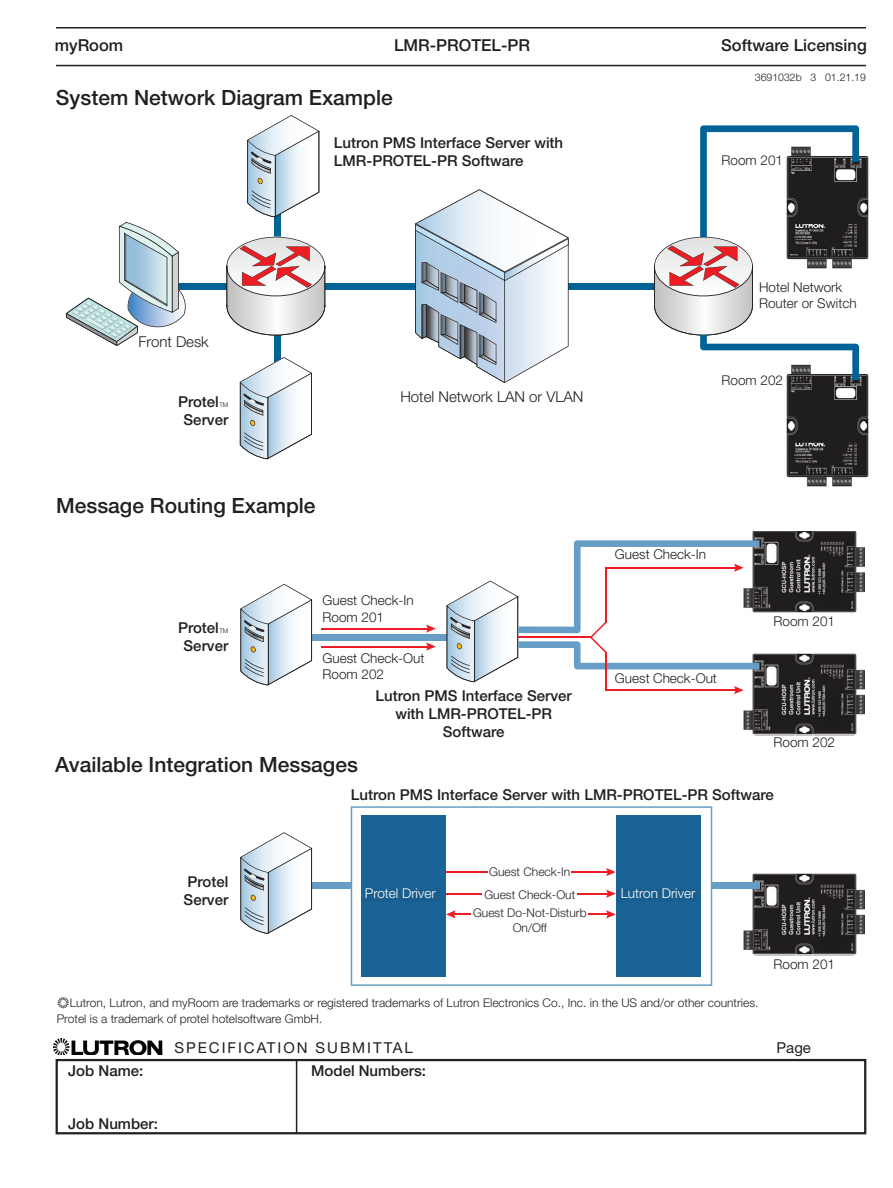
<style>
.page{position:relative;width:893px;height:1188px;background:#fff}
.page>*{position:absolute;margin:0;border:0;box-sizing:border-box;transform-origin:0 0}
.t1{font:500 21px "Helvetica Neue LT Std";color:#231f20}
.t2{font:500 16.5px "Helvetica Neue LT Std";color:#231f20}
.t3{font:500 15px/18px "Helvetica Neue LT Std";color:#231f20;text-align:center}
.t4{font:300 15px "Helvetica Neue LT Std";color:#231f20}
.t5{font:15px "Helvetica Neue LT Std";letter-spacing:.13em;color:#231f20}
.t6{font:300 13.5px/16.2px "Helvetica Neue LT Std";color:#231f20}
.t7{font:300 13.5px "Helvetica Neue LT Std";color:#fff}
.t8{font:300 12px/14.4px "Helvetica Neue LT Std";color:#231f20;text-align:center}
.t9{font:300 10.5px "Helvetica Neue LT Std";color:#231f20}
.s1{font-family:"acdc";font-weight:400}
</style>
<div class="page">
<div style="left:56px;top:1059px;width:810px;height:75px;border:2px solid #231f20"></div>
<img style="left:54px;top:1039px;width:109px;height:15px">
<hr style="left:296px;top:1060px;width:1px;height:73px;background:#231f20">
<hr style="left:56px;top:27px;width:810px;height:1px;background:#231f20">
<hr style="left:56px;top:65px;width:810px;height:1px;background:#231f20">
<div style="left:175px;top:283px;width:481px;height:6px;background:#006295"></div>
<div style="left:274px;top:191px;width:7px;height:235px;background:#006295"></div>
<img style="left:859px;top:155px;width:9px;height:105px">
<img style="left:787px;top:373px;width:81px;height:114px">
<svg style="left:226px;top:237px;width:99px;height:99px"></svg>
<svg style="left:66px;top:222px;width:120px;height:124px"></svg>
<svg style="left:240px;top:357px;width:72px;height:103px"></svg>
<svg style="left:415px;top:189px;width:154px;height:194px"></svg>
<svg style="left:247px;top:115px;width:72px;height:102px"></svg>
<svg style="left:654px;top:125px;width:205px;height:255px"></svg>
<div style="left:309px;top:634px;width:138px;height:7px;background:#679ec5"></div>
<img style="left:744px;top:654px;width:121px;height:81px">
<img style="left:752px;top:531px;width:113px;height:81px">
<svg style="left:240px;top:584px;width:72px;height:102px"></svg>
<hr style="left:321px;top:628px;width:108px;height:1px;background:#ee1c25">
<svg style="left:426px;top:625px;width:10px;height:8px"></svg>
<hr style="left:321px;top:646px;width:108px;height:1px;background:#ee1c25">
<svg style="left:426px;top:642px;width:10px;height:9px"></svg>
<svg style="left:447px;top:540px;width:312px;height:154px"></svg>
<hr style="left:605px;top:652px;width:2px;height:39px;background:#ee1c25">
<hr style="left:605px;top:567px;width:2px;height:56px;background:#ee1c25">
<div style="left:309px;top:882px;width:135px;height:7px;background:#669dc4"></div>
<img style="left:744px;top:873px;width:121px;height:81px">
<svg style="left:240px;top:832px;width:72px;height:102px"></svg>
<div style="left:577px;top:882px;width:182px;height:7px;background:#669dc4"></div>
<svg style="left:351px;top:806px;width:361px;height:180px"></svg>
<div style="left:361px;top:815px;width:85px;height:162px;background:#196396"></div>
<div style="left:616px;top:815px;width:85px;height:162px;background:#196396"></div>
<hr style="left:446px;top:871px;width:163px;height:2px;background:#ee1c25">
<svg style="left:606px;top:868px;width:10px;height:8px"></svg>
<hr style="left:446px;top:893px;width:163px;height:1px;background:#ee1c25">
<svg style="left:606px;top:890px;width:10px;height:8px"></svg>
<hr style="left:452px;top:914px;width:157px;height:1px;background:#ee1c25">
<svg style="left:446px;top:910px;width:10px;height:8px"></svg>
<svg style="left:606px;top:910px;width:10px;height:8px"></svg>
<div style="left:139px;top:337px;width:79px;height:15px;background:#fff"></div>
<div style="left:759px;top:282px;width:119px;height:32px;background:#fff"></div>
<div style="left:711px;top:375px;width:72px;height:18px;background:#fff"></div>
<div style="left:711px;top:155px;width:72px;height:18px;background:#fff"></div>
<div style="left:615px;top:550px;width:99px;height:12px;background:#fff"></div>
<div style="left:488px;top:867px;width:83px;height:13px;background:#fff"></div>
<div style="left:365px;top:889px;width:75px;height:12px;background:#195e8f"></div>
<div style="left:616px;top:889px;width:83px;height:12px;background:#195e8f"></div>
<div style="left:483px;top:890px;width:94px;height:13px;background:#fff"></div>
<div style="left:472px;top:909px;width:116px;height:38px;background:#fff"></div>
<div style="left:615px;top:673px;width:102px;height:13px;background:#fff"></div>
<div style="left:373px;top:691px;width:201px;height:50px;background:#fff"></div>
<p class="t2" style="left:55px;top:35px;width:70px">myRoom</p>
<p class="t2" style="left:394px;top:35px;width:138px">LMR-PROTEL-PR</p>
<p class="t2" style="left:721px;top:35px;width:147px">Software Licensing</p>
<p class="t9" style="left:755px;top:71px;width:113px">3691032b 3 01.21.19</p>
<h1 class="t1" style="left:56px;top:85px;width:338px">System Network Diagram Example</h1>
<p class="t3" style="left:334px;top:134px;width:231px;text-align:left">Lutron PMS Interface Server with<br>LMR-PROTEL-PR Software</p>
<p class="t6" style="left:721px;top:152px;width:63px">Room 201</p>
<p class="t4" style="left:139px;top:333px;width:72px">Front Desk</p>
<p class="t3" style="left:178px;top:393px;width:52px">Protel<span class="s1">T<br></span>Server</p>
<h1 class="t1" style="left:56px;top:493px;width:261px">Message Routing Example</h1>
<p class="t4" style="left:400px;top:388px;width:185px">Hotel Network LAN or VLAN</p>
<p class="t3" style="left:178px;top:618px;width:52px">Protel<span class="s1">T<br></span>Server</p>
<p class="t6" style="left:323px;top:592px;width:93px">Guest Check-In<br>Room 201</p>
<p class="t6" style="left:323px;top:650px;width:104px">Guest Check-Out<br>Room 202</p>
<p class="t3" style="left:376px;top:687px;width:198px">Lutron PMS Interface Server with LMR-PROTEL-PR<br>Software</p>
<h1 class="t1" style="left:55px;top:752px;width:304px">Available Integration Messages</h1>
<p class="t6" style="left:759px;top:279px;width:99px">Hotel Network<br>Router or Switch</p>
<p class="t6" style="left:721px;top:371px;width:63px">Room 202</p>
<p class="t6" style="left:615px;top:546px;width:93px">Guest Check-In</p>
<p class="t6" style="left:774px;top:613px;width:63px">Room 201</p>
<p class="t6" style="left:615px;top:670px;width:104px">Guest Check-Out</p>
<p class="t6" style="left:774px;top:734px;width:63px">Room 202</p>
<p class="t3" style="left:184px;top:872px;width:46px;text-align:left">Protel<br>Server</p>
<p class="t3" style="left:351px;top:785px;width:424px">Lutron PMS Interface Server with LMR-PROTEL-PR Software</p>
<p class="t8" style="left:489px;top:864px;width:83px">Guest Check-In</p>
<p class="t7" style="left:365px;top:885px;width:72px">Protel Driver</p>
<p class="t8" style="left:484px;top:887px;width:92px">Guest Check-Out</p>
<p class="t7" style="left:621px;top:885px;width:76px">Lutron Driver</p>
<p class="t8" style="left:473px;top:906px;width:115px">Guest Do-Not-Disturb<br>On/Off</p>
<p class="t6" style="left:774px;top:955px;width:63px">Room 201</p>
<p class="t8" style="left:57px;top:994px;width:703px;line-height:16.5px;text-align:left;text-indent:13px">Lutron, Lutron, and myRoom are trademarks or registered trademarks of Lutron Electronics Co., Inc. in the US and/or other countries.<br>Protel is a trademark of protel hotelsoftware GmbH.</p>
<p class="t3" style="left:68px;top:1061px;width:77px">Job Name:</p>
<p class="t3" style="left:68px;top:1114px;width:91px">Job Number:</p>
<p class="t5" style="left:174px;top:1039px;width:240px">SPECIFICATION SUBMITTAL</p>
<p class="t5" style="left:777px;top:1039px;width:36px">Page</p>
<p class="t3" style="left:311px;top:1061px;width:116px">Model Numbers:</p>
</div>
